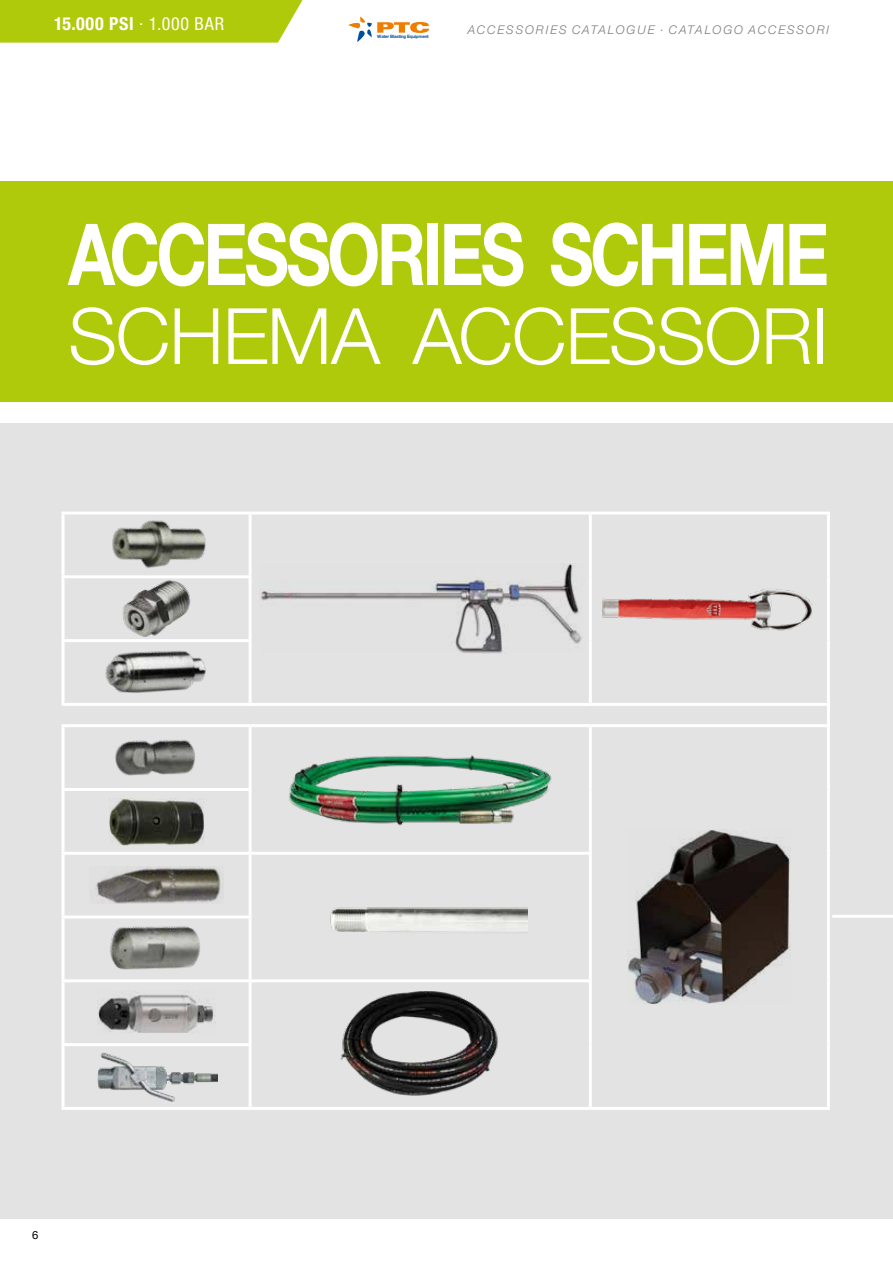
<style>
.page{position:relative;width:893px;height:1263px;background:#fff}
.page>*{position:absolute;margin:0;border:0;box-sizing:border-box;transform-origin:0 0}
.t1{font:700 85.5px "Helvetica Neue LT Pro";letter-spacing:-.05em;color:#fff;scale:.8 1}
.t2{font:300 77.85px "Helvetica Neue LT Pro";letter-spacing:-.015em;color:#fff}
.t3{font:700 condensed 18px "Helvetica Neue LT Pro";letter-spacing:.04em;color:#fff}
.t4{font:italic 300 12px "Helvetica Neue LT Pro";letter-spacing:.155em;color:#7c7b7b}
.t5{font:11.25px "Helvetica Neue LT Pro";color:#000}
.t6{font:700 4.5px "Helvetica Neue LT Pro";letter-spacing:-.04em;color:#004f9f}
.s1{font-weight:300}
.s2{font-weight:400}
</style>
<div class="page">
<div style="left:0;top:181px;width:893px;height:221px;background:#afca0b"></div>
<div style="left:0;top:423px;width:893px;height:795px;background:#e3e3e3"></div>
<hr style="left:62px;top:724px;width:188px;height:3px;background:#fff">
<hr style="left:62px;top:727px;width:3px;height:61px;background:#fff">
<hr style="left:250px;top:724px;width:340px;height:3px;background:#fff">
<hr style="left:249px;top:727px;width:3px;height:61px;background:#fff">
<hr style="left:590px;top:724px;width:240px;height:3px;background:#fff">
<hr style="left:589px;top:727px;width:3px;height:62px;background:#fff">
<hr style="left:589px;top:789px;width:3px;height:63px;background:#fff">
<hr style="left:590px;top:1107px;width:240px;height:3px;background:#fff">
<hr style="left:62px;top:788px;width:190px;height:3px;background:#fff">
<hr style="left:62px;top:791px;width:3px;height:61px;background:#fff">
<hr style="left:249px;top:791px;width:3px;height:61px;background:#fff">
<hr style="left:62px;top:852px;width:188px;height:3px;background:#fff">
<hr style="left:62px;top:855px;width:3px;height:60px;background:#fff">
<hr style="left:250px;top:852px;width:342px;height:3px;background:#fff">
<hr style="left:249px;top:855px;width:3px;height:60px;background:#fff">
<hr style="left:589px;top:855px;width:3px;height:62px;background:#fff">
<hr style="left:589px;top:917px;width:3px;height:62px;background:#fff">
<hr style="left:62px;top:915px;width:190px;height:3px;background:#fff">
<hr style="left:62px;top:918px;width:3px;height:61px;background:#fff">
<hr style="left:249px;top:918px;width:3px;height:61px;background:#fff">
<hr style="left:62px;top:979px;width:188px;height:3px;background:#fff">
<hr style="left:250px;top:979px;width:342px;height:3px;background:#fff">
<hr style="left:249px;top:982px;width:3px;height:61px;background:#fff">
<hr style="left:589px;top:982px;width:3px;height:62px;background:#fff">
<hr style="left:249px;top:1046px;width:3px;height:61px;background:#fff">
<hr style="left:589px;top:1044px;width:3px;height:63px;background:#fff">
<hr style="left:250px;top:1107px;width:340px;height:3px;background:#fff">
<hr style="left:62px;top:511px;width:188px;height:3px;background:#fff">
<hr style="left:62px;top:514px;width:3px;height:61px;background:#fff">
<hr style="left:62px;top:575px;width:190px;height:3px;background:#fff">
<hr style="left:62px;top:578px;width:3px;height:61px;background:#fff">
<hr style="left:250px;top:511px;width:340px;height:3px;background:#fff">
<hr style="left:249px;top:514px;width:3px;height:61px;background:#fff">
<hr style="left:590px;top:511px;width:240px;height:3px;background:#fff">
<hr style="left:589px;top:514px;width:3px;height:63px;background:#fff">
<hr style="left:249px;top:578px;width:3px;height:61px;background:#fff">
<hr style="left:589px;top:577px;width:3px;height:64px;background:#fff">
<hr style="left:589px;top:641px;width:3px;height:62px;background:#fff">
<hr style="left:250px;top:703px;width:340px;height:3px;background:#fff">
<hr style="left:590px;top:703px;width:240px;height:3px;background:#fff">
<hr style="left:62px;top:639px;width:190px;height:3px;background:#fff">
<hr style="left:62px;top:642px;width:3px;height:61px;background:#fff">
<hr style="left:249px;top:642px;width:3px;height:61px;background:#fff">
<hr style="left:62px;top:703px;width:188px;height:3px;background:#fff">
<hr style="left:827px;top:514px;width:3px;height:63px;background:#fff">
<hr style="left:827px;top:577px;width:3px;height:64px;background:#fff">
<hr style="left:827px;top:641px;width:3px;height:62px;background:#fff">
<hr style="left:827px;top:706px;width:3px;height:18px;background:#fff">
<hr style="left:827px;top:727px;width:3px;height:62px;background:#fff">
<hr style="left:827px;top:789px;width:3px;height:64px;background:#fff">
<hr style="left:827px;top:853px;width:3px;height:64px;background:#fff">
<hr style="left:827px;top:917px;width:3px;height:64px;background:#fff">
<hr style="left:827px;top:981px;width:3px;height:63px;background:#fff">
<hr style="left:827px;top:1044px;width:3px;height:63px;background:#fff">
<hr style="left:62px;top:982px;width:3px;height:61px;background:#fff">
<hr style="left:62px;top:1046px;width:3px;height:61px;background:#fff">
<hr style="left:62px;top:1107px;width:188px;height:3px;background:#fff">
<hr style="left:62px;top:1043px;width:190px;height:3px;background:#fff">
<img style="left:112px;top:520px;width:94px;height:48px">
<img style="left:602px;top:589px;width:210px;height:42px">
<img style="left:122px;top:580px;width:69px;height:57px">
<img style="left:105px;top:650px;width:101px;height:43px">
<img style="left:115px;top:740px;width:80px;height:36px">
<img style="left:289px;top:755px;width:263px;height:71px">
<img style="left:627px;top:829px;width:163px;height:175px">
<img style="left:109px;top:798px;width:95px;height:47px">
<img style="left:95px;top:866px;width:129px;height:38px">
<img style="left:330px;top:907px;width:198px;height:25px">
<img style="left:110px;top:926px;width:90px;height:44px">
<img style="left:98px;top:994px;width:118px;height:39px">
<img style="left:340px;top:991px;width:158px;height:105px">
<img style="left:97px;top:1052px;width:120px;height:50px">
<hr style="left:833px;top:915px;width:60px;height:3px;background:#fff">
<img style="left:261px;top:564px;width:321px;height:89px">
<div style="left:0;top:0;width:303px;height:43px;background:#afca0b"></div>
<svg style="left:349px;top:17px;width:80px;height:25px"></svg>
<h3 class="t3" style="left:54px;top:13px;width:172px">15.000 PSI <span class="s1">·</span> <span class="s2">1.000 BAR</span></h3>
<p class="t6" style="left:377px;top:34px;width:53px">Water Blasting Equipment</p>
<p class="t4" style="left:468px;top:22px;width:363px">ACCESSORIES CATALOGUE · CATALOGO ACCESSORI</p>
<h1 class="t1" style="left:68px;top:202px;width:953px">ACCESSORIES SCHEME</h1>
<h2 class="t2" style="left:68px;top:289px;width:762px">SCHEMA ACCESSORI</h2>
<p class="t5" style="left:32px;top:1228px;width:8px">6</p>
</div>
